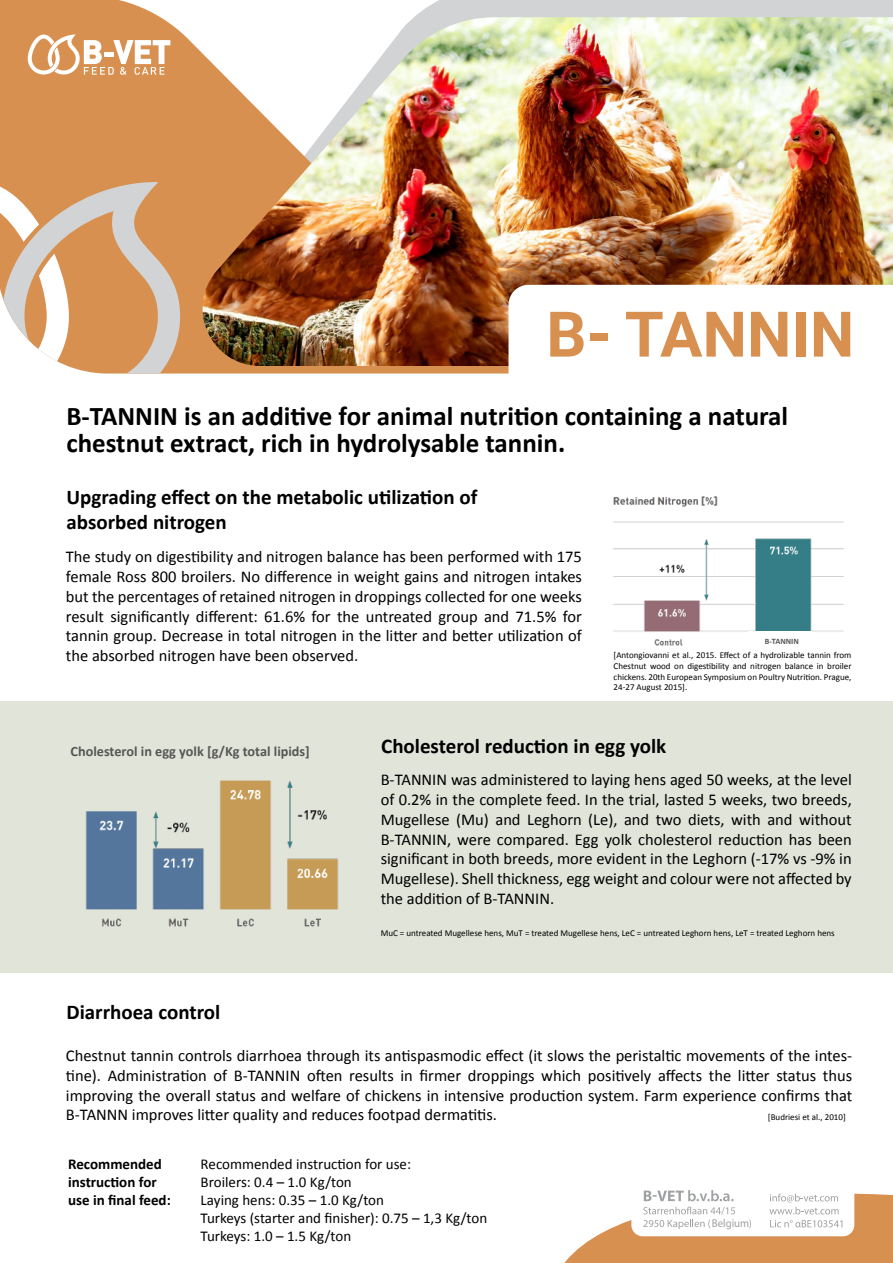
<style>
.page{position:relative;width:893px;height:1263px;background:#fff}
.page>*{position:absolute;margin:0;border:0;box-sizing:border-box;transform-origin:0 0}
.t1{font:700 63px "Roboto";color:#d89050}
.t2{font:700 27px/27px "Calibri";color:#000}
.t3{font:700 21px/25.2px "Calibri";color:#000}
.t4{font:16.5px/19.8px "Calibri";color:#000;text-align:justify}
.t5{font:15px/18px "Calibri";color:#000}
.t6{font:700 15px/18px "Calibri";color:#000}
.t7{font:700 14.25px "Calibri";color:#575656}
.t8{font:11.4px "Myriad Pro";color:#9fa1a3;scale:.96 1}
.t9{font:9px/10.8px "Calibri";color:#000;text-align:justify}
.t10{font:700 8.25px "Calibri";color:#575656}
</style>
<div class="page">
<div style="left:518px;top:0;width:375px;height:17px;background:#d1d3d4"></div>
<div style="left:0;top:701px;width:893px;height:272px;background:#e1e4d9"></div>
<img style="left:613px;top:496px;width:231px;height:150px">
<img style="left:85px;top:780px;width:254px;height:147px">
<svg style="left:0;top:0;width:518px;height:373px;background:#dda26d"></svg>
<svg style="left:0;top:182px;width:180px;height:191px"></svg>
<svg style="left:28px;top:35px;width:142px;height:40px"></svg>
<div style="left:104px;top:52px;width:10px;height:5px;background:#fff"></div>
<img style="left:184px;top:17px;width:709px;height:349px">
<svg style="left:508px;top:285px;width:385px;height:89px"></svg>
<div style="left:749px;top:632px;width:63px;height:16px;background:#fff"></div>
<svg style="left:564px;top:1190px;width:329px;height:73px"></svg>
<h1 class="t1" style="left:546px;top:290px;width:310px">B- TANNIN</h1>
<h2 class="t2" style="left:66px;top:402px;width:723px">B-TANNIN is an additive for animal nutrition containing a natural chestnut extract, rich in hydrolysable tannin.</h2>
<p class="t3" style="left:66px;top:484px;width:412px">Upgrading effect on the metabolic utilization of absorbed nitrogen</p>
<p class="t4" style="left:66px;top:546px;width:518px">The study on digestibility and nitrogen balance has been performed with 175 female Ross 800 broilers. No difference in weight gains and nitrogen intakes but the percentages of retained nitrogen in droppings collected for one weeks result significantly different: 61.6% for the untreated group and 71.5% for tannin group. Decrease in total nitrogen in the litter and better utilization of the absorbed nitrogen have been observed.</p>
<p class="t10" style="left:765px;top:635px;width:36px">B-TANNIN</p>
<p class="t9" style="left:614px;top:649px;width:239px">[Antongiovanni et al., 2015. Effect of a hydrolizable tannin from Chestnut wood on digestibility and nitrogen balance in broiler chickens. 20th European Symposium on Poultry Nutrition. Prague, 24-27 August 2015].</p>
<p class="t7" style="left:71px;top:741px;width:241px">Cholesterol in egg yolk [g/Kg total lipids]</p>
<p class="t3" style="left:381px;top:732px;width:287px">Cholesterol reduction in egg yolk</p>
<p class="t4" style="left:381px;top:769px;width:473px">B-TANNIN was administered to laying hens aged 50 weeks, at the level of 0.2% in the complete feed. In the trial, lasted 5 weeks, two breeds, Mugellese (Mu) and Leghorn (Le), and two diets, with and without B-TANNIN, were compared. Egg yolk cholesterol reduction has been significant in both breeds, more evident in the Leghorn (-17% vs -9% in Mugellese). Shell thickness, egg weight and colour were not affected by the addition of B-TANNIN.</p>
<p class="t9" style="left:381px;top:928px;width:456px">MuC = untreated Mugellese hens, MuT = treated Mugellese hens, LeC = untreated Leghorn hens, LeT = treated Leghorn hens</p>
<p class="t3" style="left:66px;top:998px;width:155px">Diarrhoea control</p>
<p class="t4" style="left:66px;top:1045px;width:788px">Chestnut tannin controls diarrhoea through its antispasmodic effect (it slows the peristaltic movements of the intes&shy;tine). Administration of B-TANNIN often results in firmer droppings which positively affects the litter status thus improving the overall status and welfare of chickens in intensive production system. Farm experience confirms that B-TANNN improves litter quality and reduces footpad dermatitis.</p>
<p class="t9" style="left:768px;top:1112px;width:79px">[Budriesi et al., 2010]</p>
<p class="t6" style="left:68px;top:1155px;width:104px">Recommended instruction for use in final feed:</p>
<p class="t5" style="left:201px;top:1155px;width:288px">Recommended instruction for use:<br>Broilers: 0.4 – 1.0 Kg/ton<br>Laying hens: 0.35 – 1.0 Kg/ton<br>Turkeys (starter and finisher): 0.75 – 1,3 Kg/ton<br>Turkeys: 1.0 – 1.5 Kg/ton</p>
<p class="t8" style="left:712px;top:1216px;width:41px">Belgium</p>
</div>
